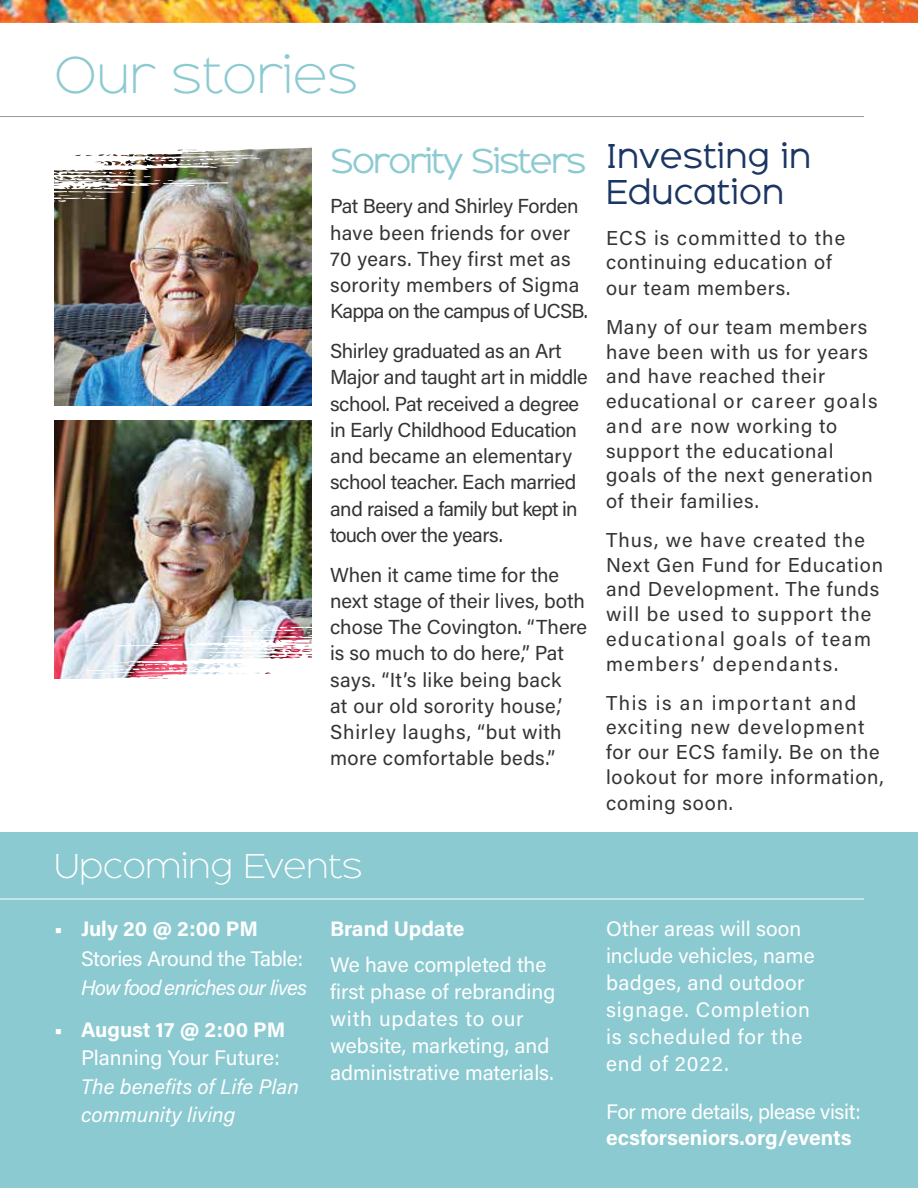
<style>
.page{position:relative;width:918px;height:1188px;background:#fff}
.page>*{position:absolute;margin:0;border:0;box-sizing:border-box;transform-origin:0 0}
.t1{font:300 45px "Adequate";color:#8ccad1}
.t2{font:30px/36px "Adequate";color:#1b3663}
.t3{font:30px "Adequate";letter-spacing:-.06em;color:#8ccad1}
.t4{font:300 30px "Adequate";color:#fff}
.t5{font:21px/27px "Acumin Pro";color:#fff}
.t6{font:21px/27px "Acumin Pro";letter-spacing:.02em;color:#fff}
.t7{font:700 21px "Acumin Pro";color:#fff}
.t8{font:21px "Acumin Pro";letter-spacing:-.02em;color:#fff}
.t9{font:italic 21px/28.5px "Acumin Pro";color:#fff}
.t10{font:italic 21px "Acumin Pro";letter-spacing:-.04em;color:#fff}
.t11{font:20.25px/26.2px "Acumin Pro";letter-spacing:-.005em;color:#343433}
.t12{font:20.25px/26.2px "Acumin Pro";letter-spacing:.015em;color:#343433}
.t13{font:20.1px/24.9px "Acumin Pro";letter-spacing:.04em;color:#343433}
</style>
<div class="page">
<img style="left:54px;top:202px;width:257px;height:204px">
<img style="left:54px;top:421px;width:258px;height:206px">
<img style="left:54px;top:147px;width:258px;height:55px">
<img style="left:54px;top:627px;width:258px;height:52px">
<div style="left:0;top:833px;width:918px;height:355px;background:#8ccad1"></div>
<hr style="left:0;top:899px;width:864px;height:1px;background:#fff">
<hr style="left:0;top:116px;width:864px;height:1px;background:#343433">
<img style="left:0;top:0;width:918px;height:23px">
<h1 class="t1" style="left:54px;top:45px;width:306px">Our stories</h1>
<h2 class="t3" style="left:330px;top:140px;width:258px">Sorority Sisters</h2>
<p class="t12" style="left:330px;top:192px;width:260px">Pat Beery and Shirley Forden have been friends for over<br>70 years. They first met as sorority members of Sigma<br>Kappa on the campus of UCSB.</p>
<p class="t11" style="left:330px;top:337px;width:259px">Shirley graduated as an Art<br>Major and taught art in middle school. Pat received a degree in Early Childhood Education and became an elementary school teacher. Each married and raised a family but kept in touch over the years.</p>
<p class="t11" style="left:330px;top:561px;width:259px">When it came time for the next stage of their lives, both chose The Covington. “There is so much to do here,” Pat says. “It’s like being back<br>at our old sorority house,’<br>Shirley laughs, “but with more comfortable beds.”</p>
<h2 class="t4" style="left:54px;top:846px;width:310px">Upcoming Events</h2>
<p class="t7" style="left:54px;top:914px;width:205px">• July 20 @ 2:00 PM</p>
<p class="t8" style="left:81px;top:945px;width:224px">Stories Around the Table:</p>
<p class="t10" style="left:81px;top:973px;width:227px">How food enriches our lives</p>
<p class="t7" style="left:54px;top:1015px;width:233px">• August 17 @ 2:00 PM</p>
<p class="t5" style="left:81px;top:1044px;width:200px">Planning Your Future:</p>
<p class="t9" style="left:81px;top:1071px;width:220px">The benefits of Life Plan community living</p>
<p class="t7" style="left:330px;top:914px;width:136px">Brand Update</p>
<p class="t5" style="left:330px;top:951px;width:227px">We have completed the first phase of rebranding with updates to our website, marketing, and administrative materials.</p>
<h2 class="t2" style="left:606px;top:138px;width:207px">Investing in<br>Education</h2>
<p class="t13" style="left:606px;top:224px;width:241px">ECS is committed to the continuing education of our team members.</p>
<p class="t13" style="left:606px;top:314px;width:273px">Many of our team members have been with us for years and have reached their educational or career goals and are now working to support the educational goals of the next generation of their families.</p>
<p class="t13" style="left:606px;top:527px;width:279px">Thus, we have created the<br>Next Gen Fund for Education and Development. The funds will be used to support the educational goals of team members’ dependants.</p>
<p class="t13" style="left:606px;top:689px;width:279px">This is an important and exciting new development for our ECS family. Be on the lookout for more information, coming soon.</p>
<p class="t6" style="left:606px;top:915px;width:210px">Other areas will soon include vehicles, name badges, and outdoor signage. Completion is scheduled for the end of 2022.</p>
<p class="t8" style="left:606px;top:1097px;width:256px">For more details, please visit:</p>
<p class="t7" style="left:606px;top:1123px;width:247px">ecsforseniors.org/events</p>
</div>
